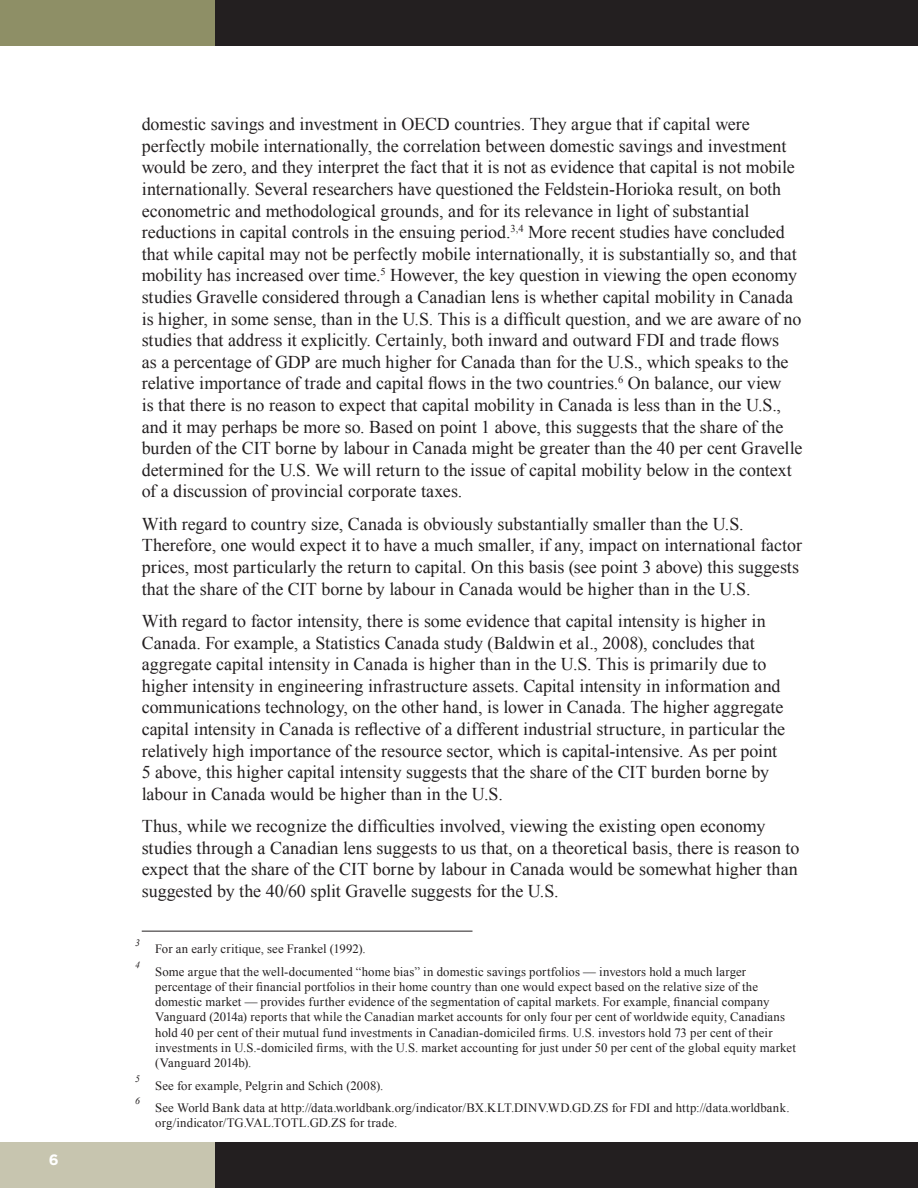
<style>
.page{position:relative;width:918px;height:1188px;background:#fff}
.page>*{position:absolute;margin:0;border:0;box-sizing:border-box;transform-origin:0 0}
.Body{font:18px/21.6px "Times New Roman";color:#231f20}
.t1{font:700 15px "Gotham";color:#fff}
.Footnote{font:12.75px/15.3px "Times New Roman";letter-spacing:.01em;color:#231f20}
.Footnote-2{font:italic 9.75px "Times New Roman";color:#231f20}
</style>
<div class="page">
<div style="left:0;top:1143px;width:215px;height:45px;background:#c7c5af"></div>
<div style="left:0;top:0;width:215px;height:45px;background:#8e8f66"></div>
<div style="left:215px;top:1143px;width:703px;height:45px;background:#231f20"></div>
<div style="left:215px;top:0;width:703px;height:45px;background:#231f20"></div>
<hr style="left:142px;top:931px;width:330px;height:1px;background:#231f20">
<p class="t1" style="left:49px;top:1150px;width:11px">6</p>
<p class="Body" style="left:142px;top:113px;width:662px">domestic savings and investment in OECD countries. They argue that if capital were perfectly mobile internationally, the correlation between domestic savings and investment would be zero, and they interpret the fact that it is not as evidence that capital is not mobile internationally. Several researchers have questioned the Feldstein-Horioka result, on both econometric and methodological grounds, and for its relevance in light of substantial reductions in capital controls in the ensuing period.<sup>3,4</sup> More recent studies have concluded that while capital may not be perfectly mobile internationally, it is substantially so, and that mobility has increased over time.<sup>5</sup> However, the key question in viewing the open economy studies Gravelle considered through a Canadian lens is whether capital mobility in Canada is higher, in some sense, than in the U.S. This is a difficult question, and we are aware of no studies that address it explicitly. Certainly, both inward and outward FDI and trade flows<br>as a percentage of GDP are much higher for Canada than for the U.S., which speaks to the relative importance of trade and capital flows in the two countries.<sup>6</sup> On balance, our view<br>is that there is no reason to expect that capital mobility in Canada is less than in the U.S., and it may perhaps be more so. Based on point 1 above, this suggests that the share of the burden of the CIT borne by labour in Canada might be greater than the 40 per cent Gravelle determined for the U.S. We will return to the issue of capital mobility below in the context of a discussion of provincial corporate taxes.</p>
<p class="Body" style="left:142px;top:513px;width:662px">With regard to country size, Canada is obviously substantially smaller than the U.S.<br>Therefore, one would expect it to have a much smaller, if any, impact on international factor prices, most particularly the return to capital. On this basis (see point 3 above) this suggests that the share of the CIT borne by labour in Canada would be higher than in the U.S.</p>
<p class="Body" style="left:142px;top:610px;width:645px">With regard to factor intensity, there is some evidence that capital intensity is higher in Canada. For example, a Statistics Canada study (Baldwin et al., 2008), concludes that aggregate capital intensity in Canada is higher than in the U.S. This is primarily due to higher intensity in engineering infrastructure assets. Capital intensity in information and communications technology, on the other hand, is lower in Canada. The higher aggregate capital intensity in Canada is reflective of a different industrial structure, in particular the relatively high importance of the resource sector, which is capital-intensive. As per point 5 above, this higher capital intensity suggests that the share of the CIT burden borne by labour in Canada would be higher than in the U.S.</p>
<p class="Body" style="left:142px;top:815px;width:659px">Thus, while we recognize the difficulties involved, viewing the existing open economy studies through a Canadian lens suggests to us that, on a theoretical basis, there is reason to expect that the share of the CIT borne by labour in Canada would be somewhat higher than suggested by the 40/60 split Gravelle suggests for the U.S.</p>
<p class="Footnote-2" style="left:135px;top:936px;width:6px">3</p>
<p class="Footnote" style="left:155px;top:941px;width:212px">For an early critique, see Frankel (1992).</p>
<p class="Footnote-2" style="left:135px;top:958px;width:6px">4</p>
<p class="Footnote" style="left:155px;top:963px;width:642px">Some argue that the well-documented “home bias” in domestic savings portfolios — investors hold a much larger percentage of their financial portfolios in their home country than one would expect based on the relative size of the domestic market — provides further evidence of the segmentation of capital markets. For example, financial company Vanguard (2014a) reports that while the Canadian market accounts for only four per cent of worldwide equity, Canadians hold 40 per cent of their mutual fund investments in Canadian-domiciled firms. U.S. investors hold 73 per cent of their investments in U.S.-domiciled firms, with the U.S. market accounting for just under 50 per cent of the global equity market (Vanguard 2014b).</p>
<p class="Footnote-2" style="left:135px;top:1072px;width:6px">5</p>
<p class="Footnote" style="left:155px;top:1078px;width:230px">See for example, Pelgrin and Schich (2008).</p>
<p class="Footnote-2" style="left:135px;top:1094px;width:6px">6</p>
<p class="Footnote" style="left:155px;top:1100px;width:636px">See World Bank data at http://data.worldbank.org/indicator/BX.KLT.DINV.WD.GD.ZS for FDI and http://data.worldbank. org/indicator/TG.VAL.TOTL.GD.ZS for trade.</p>
</div>
